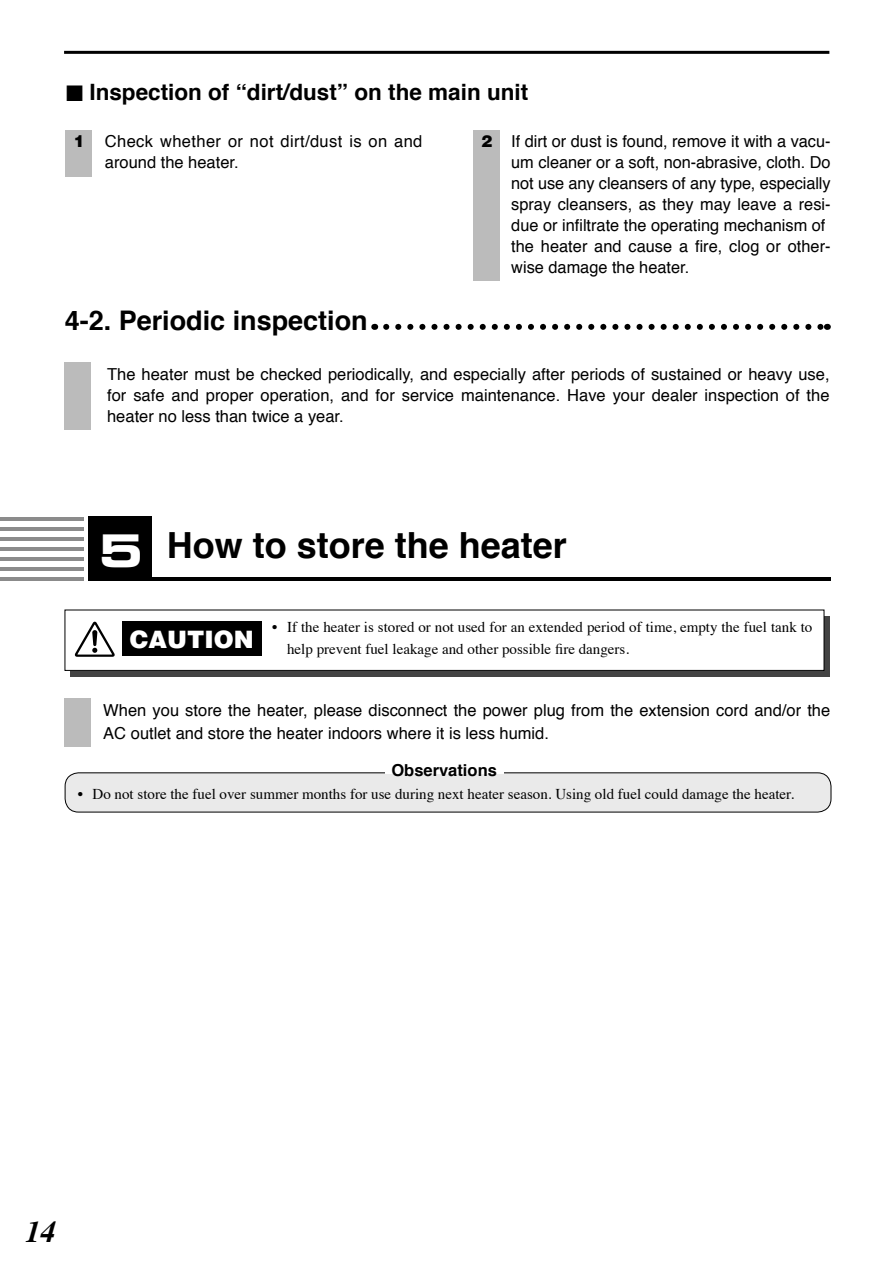
<style>
.page{position:relative;width:893px;height:1263px;background:#fff}
.page>*{position:absolute;margin:0;border:0;box-sizing:border-box;transform-origin:0 0}
.t1{font:700 36px "Helvetica";color:#000}
.t2{font:italic 700 30px "Times";color:#000}
.t3{font:700 27px "Helvetica";color:#000}
.t4{font:900 24px "Helvetica";color:#fff}
.t5{font:700 22.5px "Helvetica";color:#000}
.t6{font:16.5px/21px "Helvetica";color:#000}
.t7{font:16.5px/21px "Helvetica";letter-spacing:.025em;color:#000}
.t8{font:700 16.5px "Helvetica";color:#000}
.t9{font:15px/22.5px "Times";color:#000}
.s1{font-weight:900}
.s2{font-family:"Eurostile Bold Extended Two";font-weight:400;font-size:45px;color:#fff}
</style>
<div class="page">
<hr style="left:64px;top:51px;width:765px;height:3px;background:#000">
<div style="left:474px;top:130px;width:26px;height:150px;background:#bbb"></div>
<div style="left:66px;top:130px;width:26px;height:46px;background:#bbb"></div>
<div style="left:88px;top:516px;width:64px;height:65px;background:#000"></div>
<hr style="left:88px;top:577px;width:742px;height:4px;background:#000">
<hr style="left:0;top:577px;width:84px;height:4px;background:#8b8b8b">
<hr style="left:0;top:567px;width:84px;height:4px;background:#8b8b8b">
<hr style="left:0;top:557px;width:84px;height:4px;background:#8b8b8b">
<hr style="left:0;top:547px;width:84px;height:4px;background:#8b8b8b">
<hr style="left:0;top:537px;width:84px;height:3px;background:#8b8b8b">
<hr style="left:0;top:527px;width:84px;height:3px;background:#8b8b8b">
<svg style="left:0;top:517px;width:84px;height:3px"></svg>
<svg style="left:71px;top:616px;width:759px;height:61px;background:#3c3c3c"></svg>
<div style="left:65px;top:610px;width:759px;height:60px;background:#fff"></div>
<div style="left:122px;top:621px;width:140px;height:34px;background:#000"></div>
<svg style="left:75px;top:621px;width:40px;height:35px"></svg>
<div style="left:65px;top:698px;width:26px;height:49px;background:#bbb"></div>
<div style="left:65px;top:772px;width:766px;height:40px;background:#eaeaea;border-radius:14px"></div>
<div style="left:65px;top:772px;width:766px;height:40px;border:1px solid #000;border-radius:14px"></div>
<div style="left:385px;top:761px;width:119px;height:13px;background:#fff"></div>
<svg style="left:386px;top:324px;width:435px;height:6px"></svg>
<div style="left:64px;top:362px;width:26px;height:67px;background:#bbb"></div>
<h3 class="t5" style="left:66px;top:83px;width:464px">■ Inspection of “dirt/dust” on the main unit</h3>
<p class="t7" style="left:105px;top:132px;width:319px;text-indent:-31px"><span class="s1">1</span> Check whether or not dirt/dust is on and around the heater.</p>
<p class="t6" style="left:511px;top:132px;width:321px;text-indent:-30px"><span class="s1">2</span> If dirt or dust is found, remove it with a vacu&shy;um cleaner or a soft, non-abrasive, cloth. Do not use any cleansers of any type, especially spray cleansers, as they may leave a resi&shy;due or infiltrate the operating mechanism of the heater and cause a fire, clog or other&shy;wise damage the heater.</p>
<h3 class="t3" style="left:65px;top:309px;width:305px">4-2. Periodic inspection</h3>
<p class="t6" style="left:107px;top:365px;width:724px;text-align:justify">The heater must be checked periodically, and especially after periods of sustained or heavy use, for safe and proper operation, and for service maintenance. Have your dealer inspection of the heater no less than twice a year.</p>
<h1 class="t1" style="left:99px;top:530px;width:470px"><span class="s2">5</span> How to store the heater</h1>
<h3 class="t4" style="left:130px;top:630px;width:125px">CAUTION</h3>
<p class="t9" style="left:287px;top:616px;width:527px;text-indent:-15px">• If the heater is stored or not used for an extended period of time, empty the fuel tank to help prevent fuel leakage and other possible fire dangers.</p>
<p class="t6" style="left:103px;top:700px;width:728px;line-height:22.5px">When you store the heater, please disconnect the power plug from the extension cord and/or the<br>AC outlet and store the heater indoors where it is less humid.</p>
<p class="t8" style="left:391px;top:763px;width:107px">Observations</p>
<p class="t9" style="left:78px;top:783px;width:718px">• Do not store the fuel over summer months for use during next heater season. Using old fuel could damage the heater.</p>
<h2 class="t2" style="left:26px;top:1218px;width:31px">14</h2>
</div>
